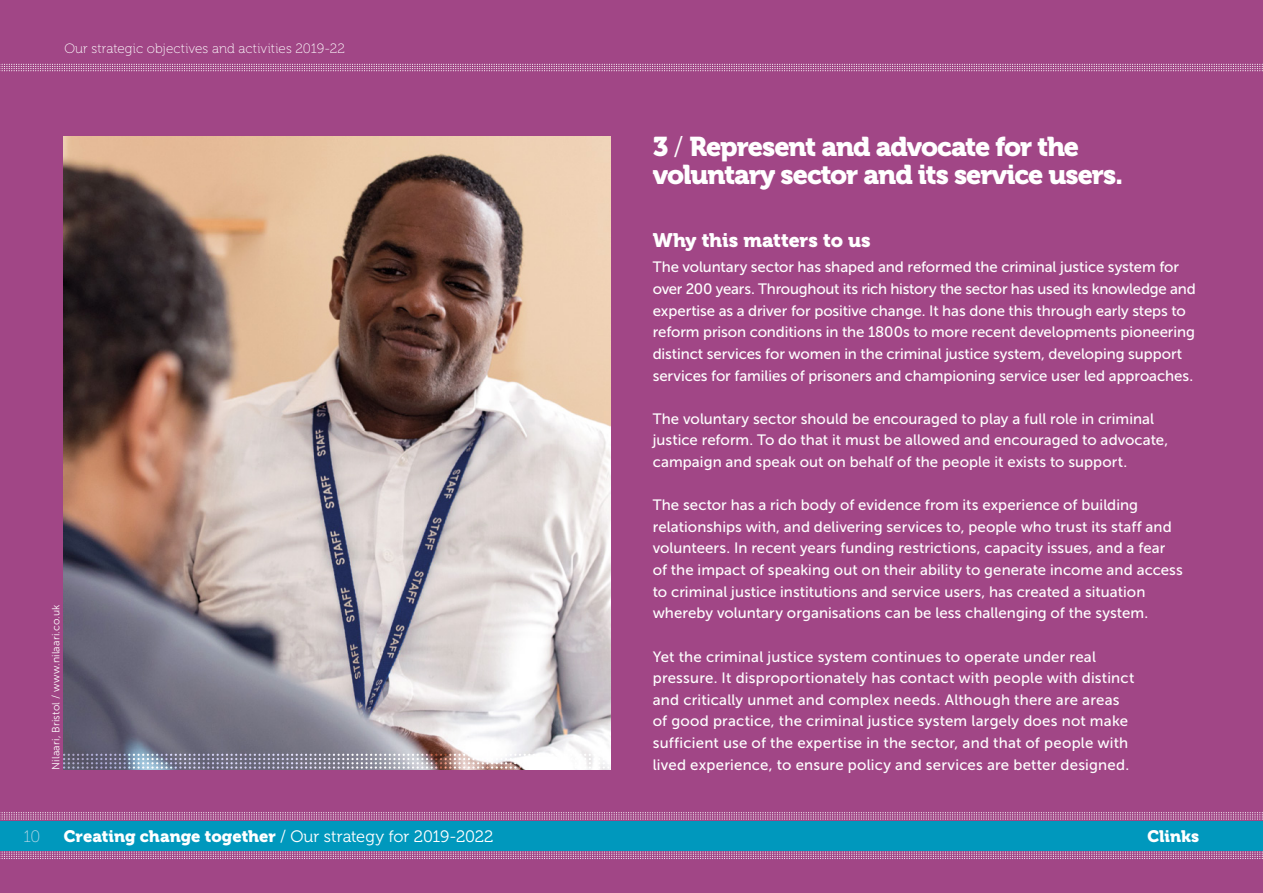
<style>
.page{position:relative;width:1263px;height:893px;background:#a14686}
.page>*{position:absolute;margin:0;border:0;box-sizing:border-box;transform-origin:0 0}
.t1{font:27px/27.6px "Museo 900";letter-spacing:-.04em;color:#fff}
.t2{font:19.5px "Museo 900";color:#fff}
.t3{font:16.5px "Museo 300";letter-spacing:-.01em;color:#fff}
.t4{font:16.5px "Museo 900";color:#fff}
.t5{font:16.5px "Museo 100";color:#b1d5e6}
.t6{font:15px/21.6px "Museo Sans 500";letter-spacing:.005em;color:#fff}
.t7{font:13.5px "Museo 100";letter-spacing:.005em;color:#fff}
.t8{font:10.5px "Museo Sans 300";letter-spacing:.015em;color:#fff}
.s1{font-family:"Museo 300"}
.s2{font-family:"Museo 900"}
</style>
<div class="page">
<img style="left:64px;top:136px;width:546px;height:634px">
<svg style="left:64px;top:754px;width:546px;height:15px;background:#aaa7b3"></svg>
<svg style="left:0;top:812px;width:1263px;height:47px"></svg>
<div style="left:0;top:821px;width:1263px;height:29px;background:#0098bd"></div>
<svg style="left:0;top:64px;width:1263px;height:7px"></svg>
<p class="t7" style="left:64px;top:41px;width:282px">Our strategic objectives and activities 2019-22</p>
<p class="t8" style="left:50px;top:770px;width:167px;rotate:-90deg">Nilaari, Bristol / www.nilaari.co.uk</p>
<h1 class="t1" style="left:653px;top:133px;width:472px">3 <span class="s1">/</span> Represent and advocate for the voluntary sector and its service users.</h1>
<h2 class="t2" style="left:653px;top:229px;width:219px">Why this matters to us</h2>
<p class="t6" style="left:653px;top:257px;width:544px">The voluntary sector has shaped and reformed the criminal justice system for over 200 years. Throughout its rich history the sector has used its knowledge and expertise as a driver for positive change. It has done this through early steps to reform prison conditions in the 1800s to more recent developments pioneering distinct services for women in the criminal justice system, developing support services for families of prisoners and championing service user led approaches.</p>
<p class="t6" style="left:653px;top:408px;width:517px">The voluntary sector should be encouraged to play a full role in criminal justice reform. To do that it must be allowed and encouraged to advocate, campaign and speak out on behalf of the people it exists to support.</p>
<p class="t6" style="left:653px;top:494px;width:532px">The sector has a rich body of evidence from its experience of building relationships with, and delivering services to, people who trust its staff and volunteers. In recent years funding restrictions, capacity issues, and a fear of the impact of speaking out on their ability to generate income and access to criminal justice institutions and service users, has created a situation whereby voluntary organisations can be less challenging of the system.</p>
<p class="t6" style="left:653px;top:646px;width:483px">Yet the criminal justice system continues to operate under real pressure. It disproportionately has contact with people with distinct and critically unmet and complex needs. Although there are areas of good practice, the criminal justice system largely does not make sufficient use of the expertise in the sector, and that of people with</p>
<p class="t6" style="left:653px;top:754px;width:478px">lived experience, to ensure policy and services are better designed.</p>
<p class="t5" style="left:24px;top:827px;width:18px">10</p>
<p class="t3" style="left:64px;top:827px;width:431px"><span class="s2">Creating change together</span> / Our strategy for 2019-2022</p>
<p class="t4" style="left:1147px;top:827px;width:53px">Clinks</p>
</div>
